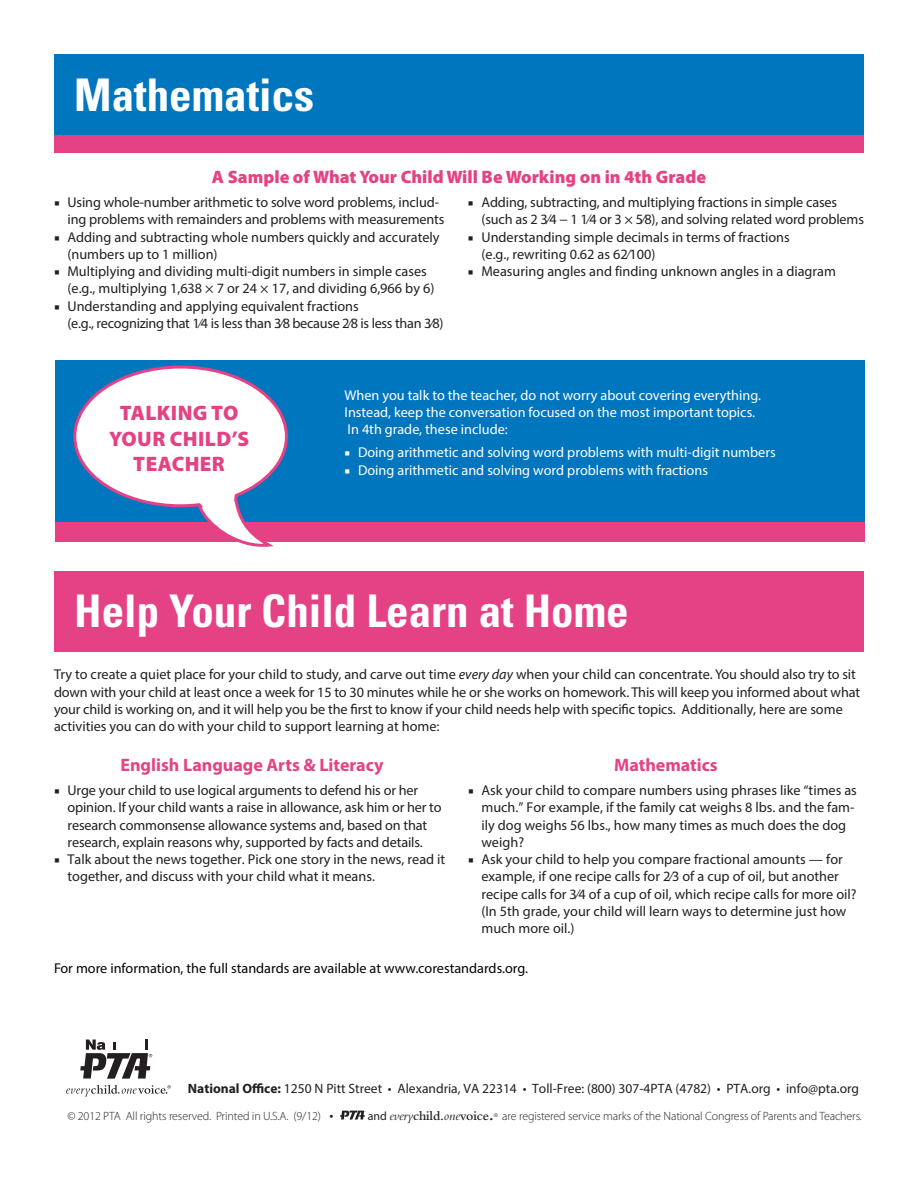
<style>
.page{position:relative;width:918px;height:1188px;background:#fff}
.page>*{position:absolute;margin:0;border:0;box-sizing:border-box;transform-origin:0 0}
.t1{font:700 condensed 45px "Univers LT Std";color:#fff}
.t2{font:900 21px/25.2px "Myriad Pro";letter-spacing:.02em;color:#e44284;text-align:center}
.t3{font:900 18px "Myriad Pro";color:#e44284}
.t4{font:700 18px "Myriad Pro";color:#e44284}
.t5{font:14.25px/17.2px "Myriad Pro";color:#231f20}
.t6{font:14.25px/17.2px "Myriad Pro";color:#fff}
.t7{font:14.25px "Myriad Pro";color:#040503}
.t8{font:13.5px "Myriad Pro";color:#231f20}
.t9{font:600 13.5px "Bembo";letter-spacing:-.01em;color:#231f20}
.t10{font:300 12px "Myriad Pro";letter-spacing:-.01em;color:#231f20}
.t11{font:300 condensed 5.25px "Helvetica Neue";color:#231f20}
.s1{font-family:"Minion Pro"}
.s2{font-style:italic}
.s3{font-weight:700}
.s4{font-weight:400;font-size:14.25px}
.s5{font-family:"Myriad Pro";font-weight:400;font-size:12px}
.s6{font-weight:400;font-style:italic}
.s7{font-size:18px}
</style>
<div class="page">
<div style="left:55px;top:488px;width:810px;height:54px;background:#e44284"></div>
<div style="left:55px;top:360px;width:810px;height:162px;background:#0076be"></div>
<div style="left:54px;top:99px;width:810px;height:54px;background:#e44284"></div>
<div style="left:54px;top:54px;width:810px;height:81px;background:#0076be"></div>
<svg style="left:73px;top:365px;width:215px;height:182px"></svg>
<div style="left:54px;top:571px;width:810px;height:81px;background:#e44284"></div>
<svg style="left:80px;top:1040px;width:72px;height:39px"></svg>
<svg style="left:340px;top:1111px;width:26px;height:9px"></svg>
<svg style="left:66px;top:1085px;width:105px;height:11px"></svg>
<h1 class="t1" style="left:74px;top:67px;width:241px">Mathematics</h1>
<p class="t3" style="left:212px;top:165px;width:496px">A Sample of What Your Child Will Be Working on in 4th Grade</p>
<p class="t5" style="left:54px;top:194px;width:387px"><span class="s1">■</span> Using whole-number arithmetic to solve word problems, includ-</p>
<p class="t5" style="left:468px;top:194px;width:371px"><span class="s1">■</span> Adding, subtracting, and multiplying fractions in simple cases</p>
<p class="t5" style="left:67px;top:211px;width:379px">ing problems with remainders and problems with measurements</p>
<p class="t5" style="left:481px;top:211px;width:384px">(such as 2 3⁄4 − 1 1⁄4 or 3 × 5⁄8), and solving related word problems</p>
<p class="t5" style="left:54px;top:228px;width:387px"><span class="s1">■</span> Adding and subtracting whole numbers quickly and accurately</p>
<p class="t5" style="left:468px;top:228px;width:323px"><span class="s1">■</span> Understanding simple decimals in terms of fractions</p>
<p class="t5" style="left:67px;top:245px;width:152px">(numbers up to 1 million)</p>
<p class="t5" style="left:481px;top:245px;width:176px">(e.g., rewriting 0.62 as 62⁄100)</p>
<p class="t5" style="left:54px;top:263px;width:374px"><span class="s1">■</span> Multiplying and dividing multi-digit numbers in simple cases</p>
<p class="t5" style="left:468px;top:263px;width:370px"><span class="s1">■</span> Measuring angles and finding unknown angles in a diagram</p>
<p class="t5" style="left:67px;top:280px;width:368px">(e.g., multiplying 1,638 × 7 or 24 × 17, and dividing 6,966 by 6)</p>
<p class="t5" style="left:67px;top:297px;width:378px;text-indent:-13px"><span class="s1">■</span> Understanding and applying equivalent fractions<br>(e.g., recognizing that 1⁄4 is less than 3⁄8 because 2⁄8 is less than 3⁄8)</p>
<h2 class="t2" style="left:109px;top:400px;width:142px">TALKING TO<br>YOUR CHILD’S<br>TEACHER</h2>
<p class="t6" style="left:345px;top:386px;width:418px">When you talk to the teacher, do not worry about covering everything.<br>Instead, keep the conversation focused on the most important topics.<br>In 4th grade, these include:</p>
<p class="t6" style="left:345px;top:444px;width:433px"><span class="s1">■</span> Doing arithmetic and solving word problems with multi-digit numbers</p>
<p class="t6" style="left:345px;top:461px;width:365px"><span class="s1">■</span> Doing arithmetic and solving word problems with fractions</p>
<h1 class="t1" style="left:74px;top:584px;width:556px">Help Your Child Learn at Home</h1>
<p class="t5" style="left:54px;top:666px;width:808px">Try to create a quiet place for your child to study, and carve out time <span class="s2">every day</span> when your child can concentrate. You should also try to sit down with your child at least once a week for 15 to 30 minutes while he or she works on homework. This will keep you informed about what your child is working on, and it will help you be the frst to know if your child needs help with specifc topics. Additionally, here are some activities you can do with your child to support learning at home:</p>
<p class="t4" style="left:121px;top:753px;width:264px">English Language Arts &amp; Literacy</p>
<p class="t4" style="left:614px;top:753px;width:105px">Mathematics</p>
<p class="t5" style="left:54px;top:781px;width:366px"><span class="s1">■</span> Urge your child to use logical arguments to defend his or her</p>
<p class="t5" style="left:468px;top:781px;width:390px"><span class="s1">■</span> Ask your child to compare numbers using phrases like “times as</p>
<p class="t5" style="left:67px;top:799px;width:376px">opinion. If your child wants a raise in allowance, ask him or her to</p>
<p class="t5" style="left:482px;top:799px;width:375px">much.” For example, if the family cat weighs 8 lbs. and the fam-</p>
<p class="t5" style="left:67px;top:816px;width:361px">research commonsense allowance systems and, based on that</p>
<p class="t5" style="left:482px;top:816px;width:366px">ily dog weighs 56 lbs., how many times as much does the dog</p>
<p class="t5" style="left:67px;top:833px;width:357px">research, explain reasons why, supported by facts and details.</p>
<p class="t5" style="left:482px;top:833px;width:44px">weigh?</p>
<p class="t5" style="left:54px;top:851px;width:393px"><span class="s1">■</span> Talk about the news together. Pick one story in the news, read it</p>
<p class="t5" style="left:468px;top:851px;width:376px"><span class="s1">■</span> Ask your child to help you compare fractional amounts — for</p>
<p class="t5" style="left:67px;top:868px;width:309px">together, and discuss with your child what it means.</p>
<p class="t5" style="left:482px;top:868px;width:377px">example, if one recipe calls for 2⁄3 of a cup of oil, but another recipe calls for 3⁄4 of a cup of oil, which recipe calls for more oil? (In 5th grade, your child will learn ways to determine just how much more oil.)</p>
<p class="t7" style="left:54px;top:959px;width:476px">For more information, the full standards are available at www.corestandards.org.</p>
<p class="t8" style="left:188px;top:1081px;width:673px"><span class="s3">National Ofce:</span> 1250 N Pitt Street • Alexandria, VA 22314 • Toll-Free: (800) 307-4PTA (4782) • PTA.org • info@pta.org</p>
<p class="t10" style="left:67px;top:1108px;width:268px">© 2012 PTA All rights reserved. Printed in U.S.A. (9/12) <span class="s4">•</span></p>
<p class="t9" style="left:368px;top:1108px;width:128px"><span class="s5">and</span> <span class="s6">every</span>child.<span class="s6">one</span>voice<span class="s7">.</span></p>
<p class="t11" style="left:494px;top:1112px;width:6px">®</p>
<p class="t10" style="left:502px;top:1108px;width:361px">are registered service marks of the National Congress of Parents and Teachers.</p>
</div>
